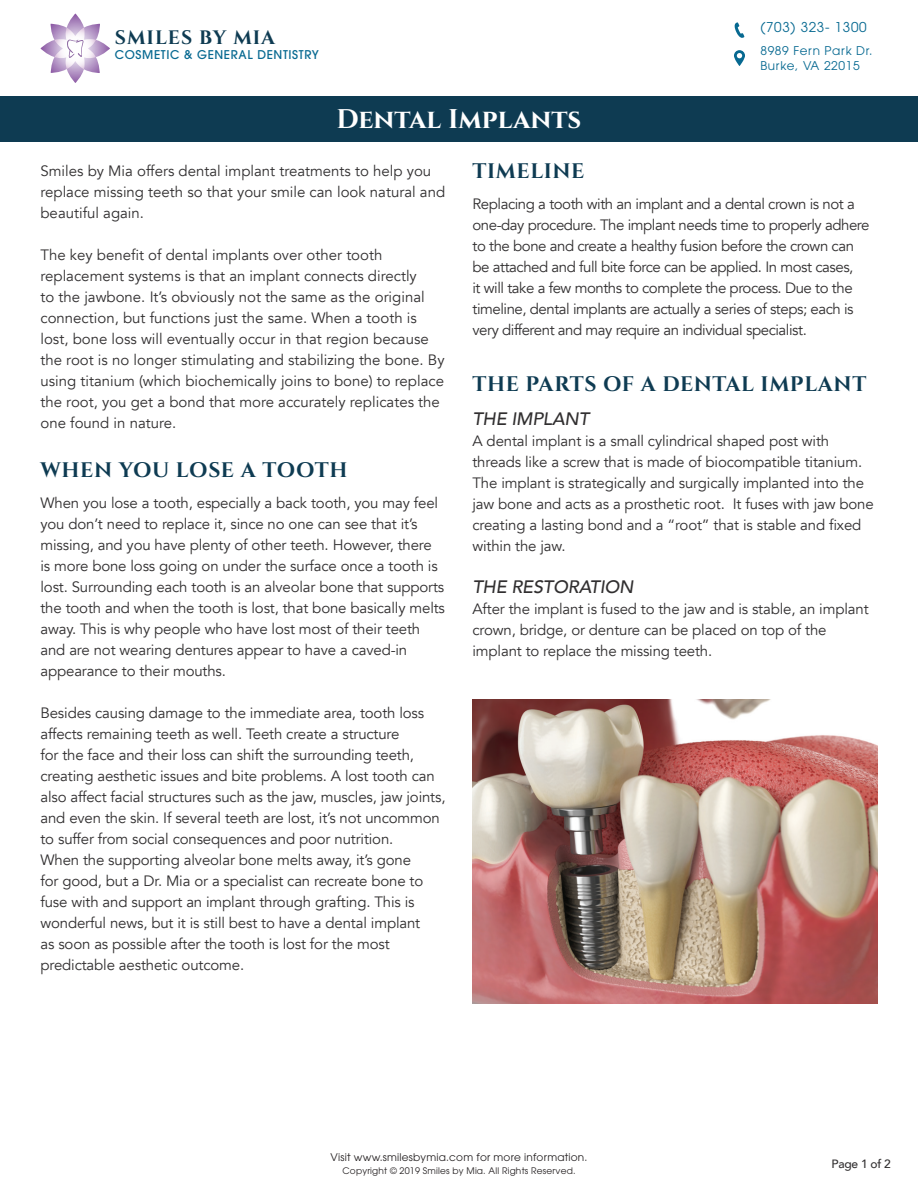
<style>
.page{position:relative;width:918px;height:1188px;background:#fff}
.page>*{position:absolute;margin:0;border:0;box-sizing:border-box;transform-origin:0 0}
.t1{font:700 27px "Cinzel";color:#fff}
.t2{font:700 21px "Cinzel";letter-spacing:.03em;color:#0e3b52}
.t3{font:700 19.5px "Cinzel";letter-spacing:.05em;color:#0e3b52}
.t4{font:italic 500 18px "Avenir";letter-spacing:-.01em;color:#312f30}
.t5{font:15px/21px "Avenir";letter-spacing:-.01em;color:#312f30}
.t6{font:15px/21px "Avenir";letter-spacing:-.03em;color:#312f30}
.t7{font:13.5px "ITC Avant Garde Pro";letter-spacing:.05em;color:#076991}
.t8{font:12px/15px "ITC Avant Garde Pro";letter-spacing:.05em;color:#076991}
.t9{font:500 12px "ITC Avant Garde Pro";letter-spacing:.05em;color:#076991}
.t10{font:500 12px "Avenir";letter-spacing:-.02em;color:#312f30}
.t11{font:10.5px "ITC Avant Garde Pro";letter-spacing:.02em;color:#231f20}
.t12{font:9px "ITC Avant Garde Pro";letter-spacing:.02em;color:#231f20}
</style>
<div class="page">
<img style="left:472px;top:700px;width:406px;height:304px">
<div style="left:0;top:97px;width:918px;height:45px;background:#0e3b52"></div>
<svg style="left:40px;top:14px;width:70px;height:69px"></svg>
<svg style="left:734px;top:50px;width:11px;height:16px"></svg>
<svg style="left:735px;top:22px;width:9px;height:16px"></svg>
<h3 class="t3" style="left:115px;top:26px;width:162px">SMILES BY MIA</h3>
<p class="t9" style="left:115px;top:47px;width:206px">COSMETIC &amp; GENERAL DENTISTRY</p>
<h1 class="t1" style="left:336px;top:103px;width:247px">Dental Implants</h1>
<p class="t7" style="left:760px;top:19px;width:108px">(703) 323- 1300</p>
<p class="t8" style="left:760px;top:43px;width:113px">8989 Fern Park Dr.<br>Burke, VA 22015</p>
<p class="t5" style="left:40px;top:161px;width:406px">Smiles by Mia offers dental implant treatments to help you replace missing teeth so that your smile can look natural and beautiful again.</p>
<p class="t5" style="left:40px;top:245px;width:406px">The key benefit of dental implants over other tooth replacement systems is that an implant connects directly<br>to the jawbone. It’s obviously not the same as the original connection, but functions just the same. When a tooth is lost, bone loss will eventually occur in that region because the root is no longer stimulating and stabilizing the bone. By using titanium (which biochemically joins to bone) to replace the root, you get a bond that more accurately replicates the one found in nature.</p>
<h2 class="t2" style="left:40px;top:457px;width:308px">WHEN YOU LOSE A TOOTH</h2>
<p class="t5" style="left:40px;top:492px;width:406px">When you lose a tooth, especially a back tooth, you may feel you don’t need to replace it, since no one can see that it’s missing, and you have plenty of other teeth. However, there is more bone loss going on under the surface once a tooth is lost. Surrounding each tooth is an alveolar bone that supports the tooth and when the tooth is lost, that bone basically melts away. This is why people who have lost most of their teeth and are not wearing dentures appear to have a caved-in appearance to their mouths.</p>
<p class="t5" style="left:40px;top:702px;width:407px">Besides causing damage to the immediate area, tooth loss affects remaining teeth as well. Teeth create a structure<br>for the face and their loss can shift the surrounding teeth, creating aesthetic issues and bite problems. A lost tooth can also affect facial structures such as the jaw, muscles, jaw joints, and even the skin. If several teeth are lost, it’s not uncommon to suffer from social consequences and poor nutrition.<br>When the supporting alveolar bone melts away, it’s gone<br>for good, but a Dr. Mia or a specialist can recreate bone to fuse with and support an implant through grafting. This is wonderful news, but it is still best to have a dental implant<br>as soon as possible after the tooth is lost for the most predictable aesthetic outcome.</p>
<h2 class="t2" style="left:472px;top:158px;width:113px">TIMELINE</h2>
<p class="t6" style="left:472px;top:193px;width:399px">Replacing a tooth with an implant and a dental crown is not a one-day procedure. The implant needs time to properly adhere to the bone and create a healthy fusion before the crown can be attached and full bite force can be applied. In most cases,<br>it will take a few months to complete the process. Due to the timeline, dental implants are actually a series of steps; each is very different and may require an individual specialist.</p>
<h2 class="t2" style="left:472px;top:372px;width:395px">THE PARTS OF A DENTAL IMPLANT</h2>
<p class="t4" style="left:472px;top:408px;width:118px">THE IMPLANT</p>
<p class="t5" style="left:472px;top:431px;width:403px">A dental implant is a small cylindrical shaped post with threads like a screw that is made of biocompatible titanium.<br>The implant is strategically and surgically implanted into the jaw bone and acts as a prosthetic root. It fuses with jaw bone creating a lasting bond and a “root” that is stable and fixed within the jaw.</p>
<p class="t4" style="left:472px;top:576px;width:163px">THE RESTORATION</p>
<p class="t5" style="left:472px;top:599px;width:398px">After the implant is fused to the jaw and is stable, an implant crown, bridge, or denture can be placed on top of the implant to replace the missing teeth.</p>
<p class="t11" style="left:330px;top:1151px;width:259px">Visit www.smilesbymia.com for more information.</p>
<p class="t12" style="left:342px;top:1165px;width:235px">Copyright © 2019 Smiles by Mia. All Rights Reserved.</p>
<p class="t10" style="left:832px;top:1154px;width:61px">Page 1 of 2</p>
</div>
